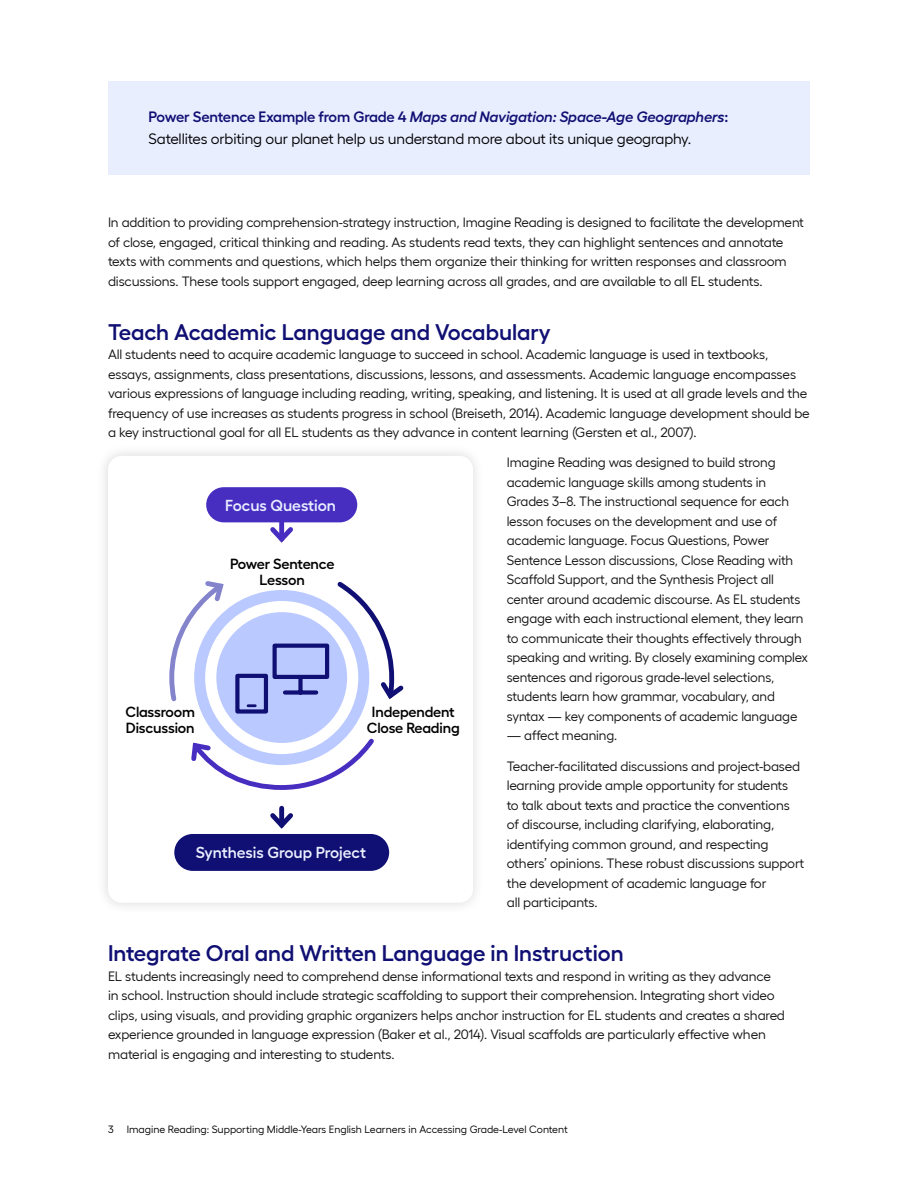
<style>
.page{position:relative;width:918px;height:1188px;background:#fff}
.page>*{position:absolute;margin:0;border:0;box-sizing:border-box;transform-origin:0 0}
.t1{font:600 22.5px "Hellix";color:#100f73}
.t2{font:600 15.9px "Hellix";color:#e9eeff}
.t3{font:15px/22.5px "Hellix";letter-spacing:-.01em;color:#000}
.t4{font:600 14.7px/15.9px "Hellix";letter-spacing:-.01em;color:#000;text-align:center}
.t5{font:13.5px/19.5px "Hellix";letter-spacing:-.01em;color:#121212}
.t6{font:10.5px "Hellix";color:#000}
.s1{font-weight:600;color:#100f73}
.s2{font-weight:600;font-style:italic;color:#100f73}
</style>
<div class="page">
<div style="left:108px;top:81px;width:702px;height:93px;background:#e9eeff"></div>
<div style="left:96px;top:444px;width:389px;height:471px;background:#f8f8f8"></div>
<div style="left:108px;top:456px;width:365px;height:447px;background:#fff;border-radius:14px"></div>
<svg style="left:270px;top:523px;width:23px;height:20px"></svg>
<svg style="left:270px;top:809px;width:23px;height:20px"></svg>
<div style="left:206px;top:487px;width:151px;height:35px;background:#472ec1;border-radius:18px"></div>
<div style="left:174px;top:834px;width:215px;height:37px;background:#100f73;border-radius:18px"></div>
<div style="left:216px;top:612px;width:131px;height:131px;background:#bac9ff;border-radius:50%"></div>
<svg style="left:169px;top:581px;width:58px;height:124px"></svg>
<svg style="left:191px;top:734px;width:183px;height:56px"></svg>
<svg style="left:233px;top:581px;width:171px;height:135px"></svg>
<p class="t3" style="left:148px;top:104px;width:581px"><span class="s1">Power Sentence Example from Grade 4</span> <span class="s2">Maps and Navigation: Space-Age Geographers</span><span class="s1">:<br></span>Satellites orbiting our planet help us understand more about its unique geography.</p>
<p class="t5" style="left:108px;top:211px;width:698px">In addition to providing comprehension-strategy instruction, Imagine Reading is designed to facilitate the development of close, engaged, critical thinking and reading. As students read texts, they can highlight sentences and annotate texts with comments and questions, which helps them organize their thinking for written responses and classroom discussions. These tools support engaged, deep learning across all grades, and are available to all EL students.</p>
<h1 class="t1" style="left:108px;top:314px;width:444px">Teach Academic Language and Vocabulary</h1>
<p class="t5" style="left:108px;top:343px;width:703px">All students need to acquire academic language to succeed in school. Academic language is used in textbooks, essays, assignments, class presentations, discussions, lessons, and assessments. Academic language encompasses various expressions of language including reading, writing, speaking, and listening. It is used at all grade levels and the frequency of use increases as students progress in school (Breiseth, 2014). Academic language development should be a key instructional goal for all EL students as they advance in content learning (Gersten et al., 2007).</p>
<p class="t5" style="left:507px;top:452px;width:303px">Imagine Reading was designed to build strong academic language skills among students in Grades 3–8. The instructional sequence for each lesson focuses on the development and use of academic language. Focus Questions, Power Sentence Lesson discussions, Close Reading with Scaffold Support, and the Synthesis Project all center around academic discourse. As EL students engage with each instructional element, they learn to communicate their thoughts effectively through speaking and writing. By closely examining complex sentences and rigorous grade-level selections, students learn how grammar, vocabulary, and syntax — key components of academic language</p>
<p class="t5" style="left:507px;top:724px;width:112px">— affect meaning.</p>
<p class="t5" style="left:507px;top:755px;width:299px">Teacher-facilitated discussions and project-based learning provide ample opportunity for students<br>to talk about texts and practice the conventions of discourse, including clarifying, elaborating, identifying common ground, and respecting others’ opinions. These robust discussions support the development of academic language for<br>all participants.</p>
<h1 class="t1" style="left:108px;top:936px;width:517px">Integrate Oral and Written Language in Instruction</h1>
<p class="t5" style="left:108px;top:965px;width:678px">EL students increasingly need to comprehend dense informational texts and respond in writing as they advance in school. Instruction should include strategic scaffolding to support their comprehension. Integrating short video clips, using visuals, and providing graphic organizers helps anchor instruction for EL students and creates a shared experience grounded in language expression (Baker et al., 2014). Visual scaffolds are particularly effective when material is engaging and interesting to students.</p>
<p class="t2" style="left:225px;top:493px;width:112px">Focus Question</p>
<p class="t4" style="left:230px;top:554px;width:106px">Power Sentence<br>Lesson</p>
<p class="t4" style="left:125px;top:702px;width:71px;text-align:left">Classroom<br>Discussion</p>
<p class="t4" style="left:367px;top:702px;width:94px">Independent<br>Close Reading</p>
<p class="t2" style="left:196px;top:840px;width:172px">Synthesis Group Project</p>
<p class="t6" style="left:108px;top:1121px;width:461px">3 Imagine Reading: Supporting Middle-Years English Learners in Accessing Grade-Level Content</p>
</div>
